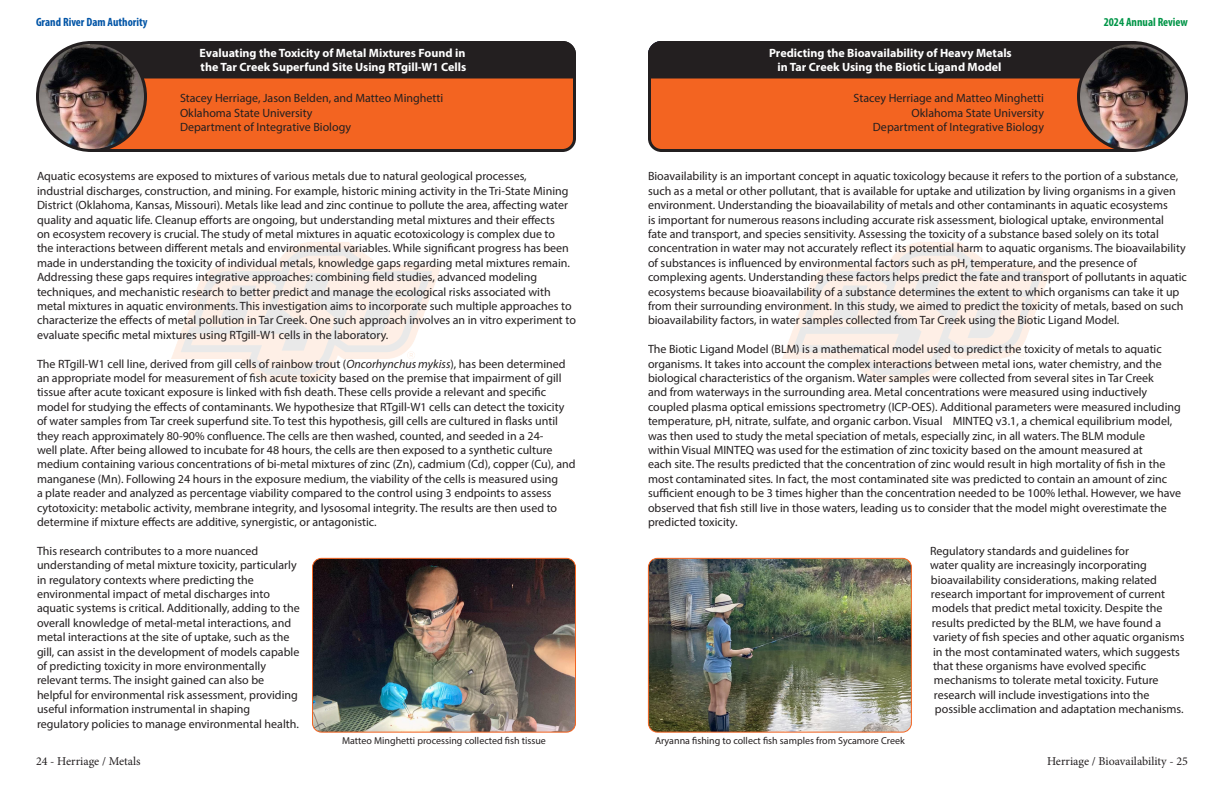
<style>
.page{position:relative;width:1224px;height:792px;background:#fff}
.page>*{position:absolute;margin:0;border:0;box-sizing:border-box;transform-origin:0 0}
.t1{font:12px/14.4px "Myriad Pro";color:#231f20}
.t2{font:700 12px/14.4px "Myriad Pro";color:#fff}
.t3{font:12px "Minion Pro";color:#231f20}
.t4{font:700 condensed 12px "Myriad Pro";color:#0154a6}
.t5{font:700 condensed 12px "Myriad Pro";color:#009547}
.t6{font:10px "Myriad Pro";color:#231f20}
.s1{font-style:italic}
</style>
<div class="page">
<img style="left:648px;top:558px;width:263px;height:173px">
<div style="left:648px;top:558px;width:264px;height:175px;border:1px solid #f36421;border-radius:9px"></div>
<img style="left:312px;top:558px;width:264px;height:173px">
<div style="left:312px;top:558px;width:264px;height:175px;border:1px solid #f36421;border-radius:9px"></div>
<svg style="left:99px;top:150px;width:471px;height:2px"></svg>
<svg style="left:38px;top:41px;width:538px;height:109px;background:#9d4e2b"></svg>
<div style="left:36px;top:41px;width:111px;height:111px;border:3px solid #231f20;border-radius:50%"></div>
<svg style="left:654px;top:150px;width:471px;height:2px"></svg>
<svg style="left:648px;top:41px;width:538px;height:109px;background:#9b4d2a"></svg>
<div style="left:1077px;top:41px;width:111px;height:111px;border:3px solid #231f20;border-radius:50%"></div>
<p class="t4" style="left:36px;top:14px;width:113px">Grand River Dam Authority</p>
<p class="t5" style="left:1104px;top:14px;width:86px">2024 Annual Review</p>
<p class="t2" style="left:200px;top:45px;width:268px">Evaluating the Toxicity of Metal Mixtures Found in the Tar Creek Superfund Site Using RTgill-W1 Cells</p>
<p class="t1" style="left:180px;top:91px;width:265px">Stacey Herriage, Jason Belden, and Matteo Minghetti</p>
<p class="t1" style="left:180px;top:105px;width:134px">Oklahoma State University</p>
<p class="t1" style="left:180px;top:120px;width:173px">Department of Integrative Biology</p>
<p class="t3" style="left:180px;top:90px;width:45px">AJ Fields</p>
<p class="t3" style="left:180px;top:105px;width:143px">Nort eastern State University</p>
<p class="t3" style="left:229px;top:119px;width:123px">nt of Health and Sc ences</p>
<p class="t1" style="left:37px;top:169px;width:540px">Aquatic ecosystems are exposed to mixtures of various metals due to natural geological processes, industrial discharges, construction, and mining. For example, historic mining activity in the Tri-State Mining District (Oklahoma, Kansas, Missouri). Metals like lead and zinc continue to pollute the area, affecting water quality and aquatic life. Cleanup efforts are ongoing, but understanding metal mixtures and their effects<br>on ecosystem recovery is crucial. The study of metal mixtures in aquatic ecotoxicology is complex due to<br>the interactions between different metals and environmental variables. While significant progress has been made in understanding the toxicity of individual metals, knowledge gaps regarding metal mixtures remain.<br>Addressing these gaps requires integrative approaches: combining field studies, advanced modeling techniques, and mechanistic research to better predict and manage the ecological risks associated with metal mixtures in aquatic environments. This investigation aims to incorporate such multiple approaches to characterize the effects of metal pollution in Tar Creek. One such approach involves an in vitro experiment to evaluate specific metal mixtures using RTgill-W1 cells in the laboratory.</p>
<p class="t1" style="left:37px;top:356px;width:540px">The RTgill-W1 cell line, derived from gill cells of rainbow trout (<span class="s1">Oncorhynchus mykiss</span>), has been determined an appropriate model for measurement of fish acute toxicity based on the premise that impairment of gill tissue after acute toxicant exposure is linked with fish death. These cells provide a relevant and specific model for studying the effects of contaminants. We hypothesize that RTgill-W1 cells can detect the toxicity of water samples from Tar creek superfund site. To test this hypothesis, gill cells are cultured in flasks until they reach approximately 80-90% confluence. The cells are then washed, counted, and seeded in a 24-<br>well plate. After being allowed to incubate for 48 hours, the cells are then exposed to a synthetic culture medium containing various concentrations of bi-metal mixtures of zinc (Zn), cadmium (Cd), copper (Cu), and manganese (Mn). Following 24 hours in the exposure medium, the viability of the cells is measured using<br>a plate reader and analyzed as percentage viability compared to the control using 3 endpoints to assess cytotoxicity: metabolic activity, membrane integrity, and lysosomal integrity. The results are then used to determine if mixture effects are additive, synergistic, or antagonistic.</p>
<p class="t1" style="left:37px;top:543px;width:264px">This research contributes to a more nuanced understanding of metal mixture toxicity, particularly in regulatory contexts where predicting the environmental impact of metal discharges into aquatic systems is critical. Additionally, adding to the overall knowledge of metal-metal interactions, and metal interactions at the site of uptake, such as the gill, can assist in the development of models capable of predicting toxicity in more environmentally relevant terms. The insight gained can also be helpful for environmental risk assessment, providing useful information instrumental in shaping regulatory policies to manage environmental health.</p>
<p class="t2" style="left:769px;top:45px;width:244px">Predicting the Bioavailability of Heavy Metals</p>
<p class="t2" style="left:777px;top:60px;width:226px">in Tar Creek Using the Biotic Ligand Model</p>
<p class="t1" style="left:854px;top:91px;width:192px">Stacey Herriage and Matteo Minghetti</p>
<p class="t1" style="left:912px;top:105px;width:134px">Oklahoma State University</p>
<p class="t1" style="left:873px;top:120px;width:173px">Department of Integrative Biology</p>
<p class="t3" style="left:1001px;top:90px;width:45px">AJ Fields</p>
<p class="t3" style="left:902px;top:105px;width:86px">Northeastern Stat</p>
<p class="t3" style="left:883px;top:119px;width:7px">e</p>
<p class="t3" style="left:941px;top:119px;width:104px">f Health and Sciences</p>
<p class="t1" style="left:648px;top:169px;width:541px">Bioavailability is an important concept in aquatic toxicology because it refers to the portion of a substance, such as a metal or other pollutant, that is available for uptake and utilization by living organisms in a given environment. Understanding the bioavailability of metals and other contaminants in aquatic ecosystems<br>is important for numerous reasons including accurate risk assessment, biological uptake, environmental<br>fate and transport, and species sensitivity. Assessing the toxicity of a substance based solely on its total concentration in water may not accurately reflect its potential harm to aquatic organisms. The bioavailability of substances is influenced by environmental factors such as pH, temperature, and the presence of complexing agents. Understanding these factors helps predict the fate and transport of pollutants in aquatic ecosystems because bioavailability of a substance determines the extent to which organisms can take it up from their surrounding environment. In this study, we aimed to predict the toxicity of metals, based on such bioavailability factors, in water samples collected from Tar Creek using the Biotic Ligand Model.</p>
<p class="t1" style="left:648px;top:342px;width:535px">The Biotic Ligand Model (BLM) is a mathematical model used to predict the toxicity of metals to aquatic organisms. It takes into account the complex interactions between metal ions, water chemistry, and the biological characteristics of the organism. Water samples were collected from several sites in Tar Creek<br>and from waterways in the surrounding area. Metal concentrations were measured using inductively coupled plasma optical emissions spectrometry (ICP-OES). Additional parameters were measured including temperature, pH, nitrate, sulfate, and organic carbon. Visual MINTEQ v3.1, a chemical equilibrium model, was then used to study the metal speciation of metals, especially zinc, in all waters. The BLM module<br>within Visual MINTEQ was used for the estimation of zinc toxicity based on the amount measured at<br>each site. The results predicted that the concentration of zinc would result in high mortality of fish in the most contaminated sites. In fact, the most contaminated site was predicted to contain an amount of zinc sufficient enough to be 3 times higher than the concentration needed to be 100% lethal. However, we have observed that fish still live in those waters, leading us to consider that the model might overestimate the predicted toxicity.</p>
<p class="t1" style="left:930px;top:543px;width:201px">Regulatory standards and guidelines for</p>
<p class="t1" style="left:930px;top:558px;width:219px">water quality are increasingly incorporating</p>
<p class="t1" style="left:931px;top:572px;width:227px">bioavailability considerations, making related</p>
<p class="t1" style="left:931px;top:587px;width:236px">research important for improvement of current</p>
<p class="t1" style="left:932px;top:601px;width:232px">models that predict metal toxicity. Despite the</p>
<p class="t1" style="left:932px;top:615px;width:231px">results predicted by the BLM, we have found a</p>
<p class="t1" style="left:933px;top:630px;width:253px">variety of fish species and other aquatic organisms</p>
<p class="t1" style="left:933px;top:644px;width:248px">in the most contaminated waters, which suggests</p>
<p class="t1" style="left:933px;top:659px;width:215px">that these organisms have evolved specific</p>
<p class="t1" style="left:934px;top:673px;width:226px">mechanisms to tolerate metal toxicity. Future</p>
<p class="t1" style="left:934px;top:687px;width:217px">research will include investigations into the</p>
<p class="t1" style="left:935px;top:702px;width:250px">possible acclimation and adaptation mechanisms.</p>
<p class="t6" style="left:342px;top:735px;width:205px">Matteo Minghetti processing collected fish tissue</p>
<p class="t6" style="left:655px;top:735px;width:251px">Aryanna fishing to collect fish samples from Sycamore Creek</p>
<p class="t3" style="left:36px;top:753px;width:106px">24 - Herriage / Metals</p>
<p class="t3" style="left:1047px;top:753px;width:142px">Herriage / Bioavailability - 25</p>
</div>
